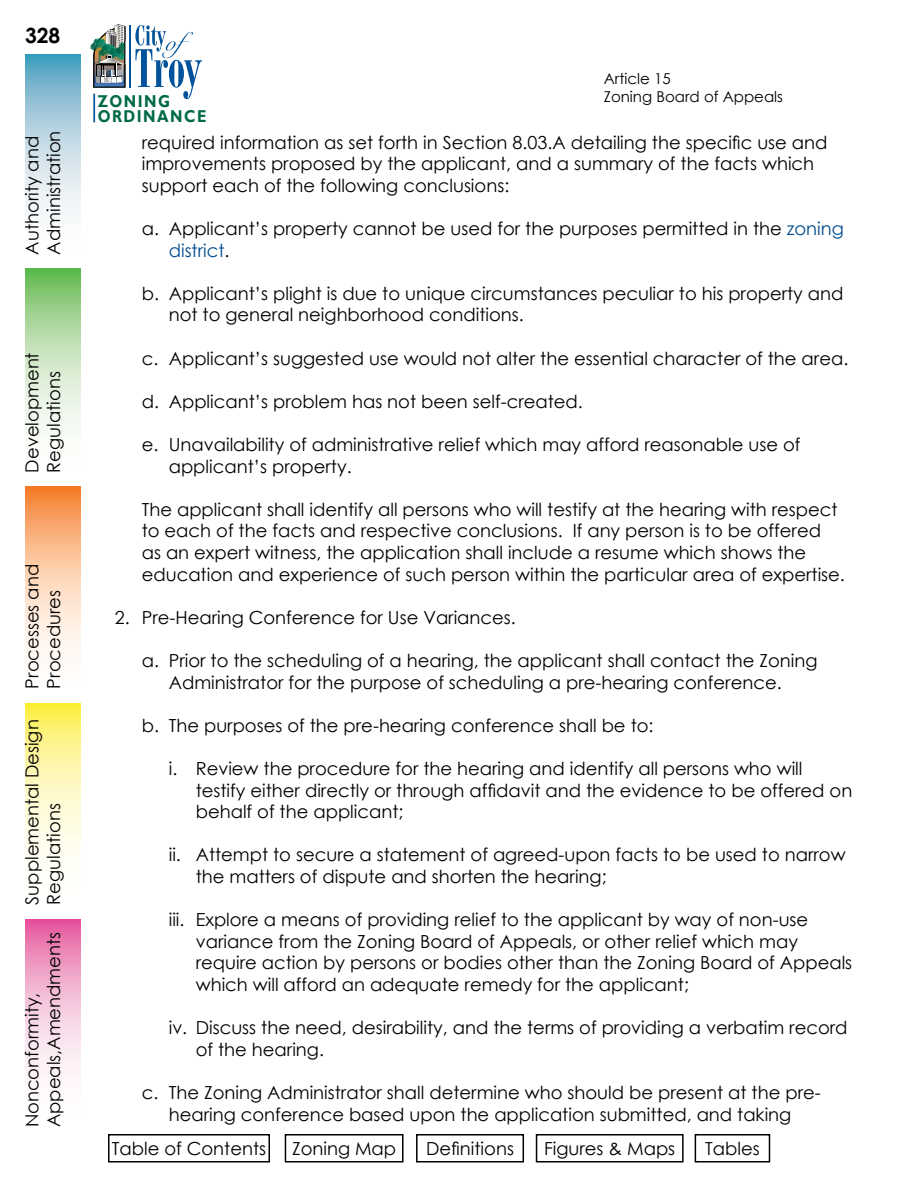
<style>
.page{position:relative;width:918px;height:1188px;background:#fff}
.page>*{position:absolute;margin:0;border:0;box-sizing:border-box;transform-origin:0 0}
.t1{font:700 21px "Century Gothic";color:#000}
.t2{font:18px/21.6px "Century Gothic";color:#000}
.t3{font:700 17.1px/15px "Gill Sans";letter-spacing:.1em;color:#006a44;scale:.86 1}
.t4{font:15px/18px "Century Gothic";color:#000}
.s1{color:#004b8d}
</style>
<div class="page">
<svg style="left:25px;top:54px;width:56px;height:160px;background:#afd1df"></svg>
<svg style="left:25px;top:268px;width:56px;height:165px;background:#bcdfb2"></svg>
<svg style="left:25px;top:486px;width:56px;height:171px;background:#fbc8a3"></svg>
<svg style="left:25px;top:704px;width:56px;height:157px;background:#fdf7b2"></svg>
<svg style="left:25px;top:920px;width:56px;height:155px;background:#f3b6d4"></svg>
<svg style="left:90px;top:24px;width:112px;height:75px"></svg>
<hr style="left:93px;top:94px;width:2px;height:28px;background:#00539b">
<div style="left:416px;top:1134px;width:108px;height:28px;border:2px solid #000"></div>
<div style="left:285px;top:1134px;width:119px;height:28px;border:2px solid #000"></div>
<div style="left:108px;top:1134px;width:162px;height:28px;border:2px solid #000"></div>
<div style="left:536px;top:1134px;width:148px;height:28px;border:2px solid #000"></div>
<div style="left:695px;top:1134px;width:75px;height:28px;border:2px solid #000"></div>
<p class="t1" style="left:25px;top:19px;width:37px">328</p>
<p class="t2" style="left:21px;top:255px;width:125px;rotate:-90deg">Authority and<br>Administration</p>
<p class="t2" style="left:21px;top:472px;width:122px;rotate:-90deg">Development<br>Regulations</p>
<p class="t2" style="left:21px;top:688px;width:126px;rotate:-90deg">Processes and<br>Procedures</p>
<p class="t2" style="left:21px;top:904px;width:187px;rotate:-90deg">Supplemental Design<br>Regulations</p>
<p class="t2" style="left:21px;top:1127px;width:197px;rotate:-90deg">Nonconformity,<br>Appeals,Amendments</p>
<p class="t3" style="left:98px;top:94px;width:128px">ZONING<br>ORDINANCE</p>
<p class="t4" style="left:604px;top:69px;width:181px">Article 15<br>Zoning Board of Appeals</p>
<p class="t2" style="left:142px;top:131px;width:687px">required information as set forth in Section 8.03.A detailing the specific use and improvements proposed by the applicant, and a summary of the facts which support each of the following conclusions:</p>
<p class="t2" style="left:169px;top:217px;width:677px;text-indent:-27px">a. Applicant’s property cannot be used for the purposes permitted in the <span class="s1">zoning district</span>.</p>
<p class="t2" style="left:169px;top:282px;width:676px;text-indent:-27px">b. Applicant’s plight is due to unique circumstances peculiar to his property and not to general neighborhood conditions.</p>
<p class="t2" style="left:142px;top:347px;width:708px">c. Applicant’s suggested use would not alter the essential character of the area.</p>
<p class="t2" style="left:142px;top:390px;width:443px">d. Applicant’s problem has not been self-created.</p>
<p class="t2" style="left:169px;top:433px;width:633px;text-indent:-27px">e. Unavailability of administrative relief which may afford reasonable use of applicant’s property.</p>
<p class="t2" style="left:142px;top:498px;width:705px">The applicant shall identify all persons who will testify at the hearing with respect to each of the facts and respective conclusions. If any person is to be offered<br>as an expert witness, the application shall include a resume which shows the education and experience of such person within the particular area of expertise.</p>
<p class="t2" style="left:115px;top:606px;width:403px">2. Pre-Hearing Conference for Use Variances.</p>
<p class="t2" style="left:142px;top:649px;width:677px;text-align:center">a. Prior to the scheduling of a hearing, the applicant shall contact the Zoning<br>Administrator for the purpose of scheduling a pre-hearing conference.</p>
<p class="t2" style="left:142px;top:714px;width:513px">b. The purposes of the pre-hearing conference shall be to:</p>
<p class="t2" style="left:196px;top:757px;width:658px;text-indent:-27px">i. Review the procedure for the hearing and identify all persons who will testify either directly or through affidavit and the evidence to be offered on behalf of the applicant;</p>
<p class="t2" style="left:196px;top:844px;width:651px;text-indent:-27px">ii. Attempt to secure a statement of agreed-upon facts to be used to narrow the matters of dispute and shorten the hearing;</p>
<p class="t2" style="left:196px;top:909px;width:658px;text-indent:-27px">iii. Explore a means of providing relief to the applicant by way of non-use variance from the Zoning Board of Appeals, or other relief which may require action by persons or bodies other than the Zoning Board of Appeals which will afford an adequate remedy for the applicant;</p>
<p class="t2" style="left:196px;top:1017px;width:653px;text-indent:-27px">iv. Discuss the need, desirability, and the terms of providing a verbatim record of the hearing.</p>
<p class="t2" style="left:142px;top:1081px;width:681px;text-align:center">c. The Zoning Administrator shall determine who should be present at the pre&shy;hearing conference based upon the application submitted, and taking</p>
<p class="t2" style="left:112px;top:1137px;width:156px">Table of Contents</p>
<p class="t2" style="left:292px;top:1137px;width:106px">Zoning Map</p>
<p class="t2" style="left:426px;top:1137px;width:89px">Definitions</p>
<p class="t2" style="left:544px;top:1137px;width:133px">Figures &amp; Maps</p>
<p class="t2" style="left:705px;top:1137px;width:56px">Tables</p>
</div>
